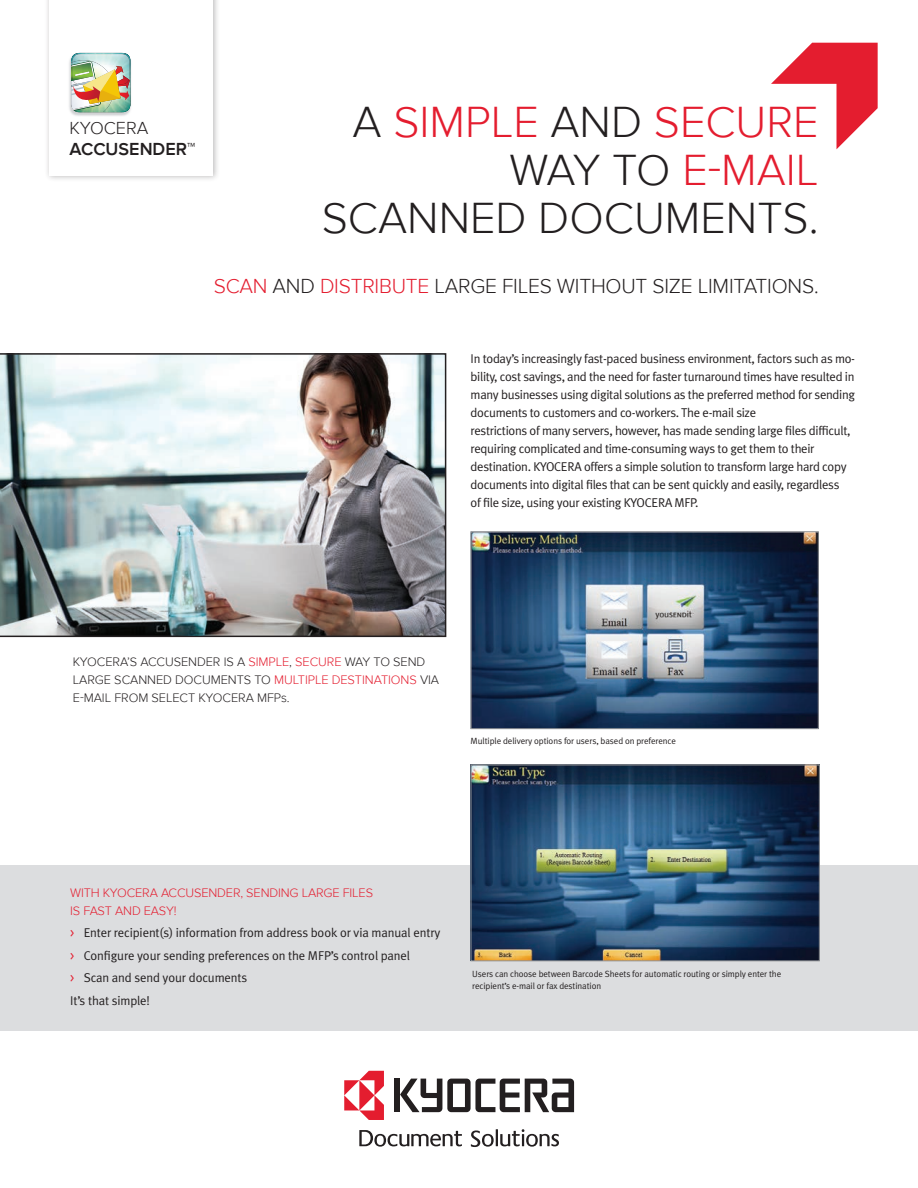
<style>
.page{position:relative;width:918px;height:1188px;background:#fff}
.page>*{position:absolute;margin:0;border:0;box-sizing:border-box;transform-origin:0 0}
.t1{font:300 45px "Proxima Nova";color:#e41d2f}
.t2{font:300 45px "Proxima Nova";color:#231f20}
.t3{font:300 21px "Proxima Nova";letter-spacing:-.01em;color:#231f20}
.t4{font:600 18px "Proxima Nova";color:#231f20}
.t5{font:300 18px "Proxima Nova";color:#231f20}
.t6{font:12.75px/18px "Meta Plus Normal";letter-spacing:-.025em;color:#231f20}
.t7{font:300 12.75px/18px "Proxima Nova";letter-spacing:-.005em;color:#231f20}
.t8{font:300 12.75px/18px "Proxima Nova";letter-spacing:-.01em;color:#e41d2f}
.t9{font:9px/12px "Meta Plus Normal";letter-spacing:-.01em;color:#231f20}
.s1{color:#231f20}
.s2{color:#e41d2f}
.s3{font-family:"Meta Plus Normal Caps";color:#e41d2f}
</style>
<div class="page">
<div style="left:0;top:865px;width:918px;height:165px;background:#dcdddf"></div>
<img style="left:0;top:353px;width:446px;height:284px">
<div style="left:44px;top:0;width:176px;height:182px;background:#231f20;opacity:.3"></div>
<div style="left:49px;top:0;width:164px;height:176px;background:#fff"></div>
<img style="left:69px;top:58px;width:60px;height:58px">
<img style="left:71px;top:53px;width:60px;height:59px">
<img style="left:72px;top:60px;width:36px;height:9px">
<img style="left:73px;top:81px;width:4px;height:3px">
<img style="left:72px;top:61px;width:24px;height:8px">
<img style="left:72px;top:80px;width:13px;height:1px">
<img style="left:72px;top:62px;width:23px;height:18px">
<img style="left:77px;top:81px;width:8px;height:3px">
<img style="left:75px;top:72px;width:10px;height:4px">
<img style="left:115px;top:69px;width:3px;height:15px">
<img style="left:85px;top:69px;width:30px;height:15px">
<img style="left:473px;top:533px;width:344px;height:194px">
<div style="left:471px;top:531px;width:348px;height:198px;border:1px solid #939598"></div>
<img style="left:473px;top:767px;width:345px;height:192px">
<div style="left:471px;top:765px;width:349px;height:196px;border:1px solid #939598"></div>
<div style="left:394px;top:1079px;width:6px;height:33px;background:#231f20"></div>
<svg style="left:400px;top:1079px;width:174px;height:33px"></svg>
<svg style="left:344px;top:1071px;width:40px;height:49px"></svg>
<svg style="left:471px;top:1129px;width:88px;height:18px"></svg>
<svg style="left:359px;top:1130px;width:103px;height:17px"></svg>
<svg style="left:771px;top:43px;width:107px;height:106px"></svg>
<p class="t5" style="left:70px;top:117px;width:80px">KYOCERA</p>
<p class="t4" style="left:70px;top:139px;width:127px">ACCUSENDER™</p>
<p class="t1" style="left:353px;top:96px;width:468px"><span class="s1">A</span> SIMPLE <span class="s1">AND</span> SECURE</p>
<p class="t1" style="left:510px;top:144px;width:310px"><span class="s1">WAY TO</span> E-MAIL</p>
<p class="t2" style="left:322px;top:192px;width:498px">SCANNED DOCUMENTS.</p>
<p class="t3" style="left:214px;top:274px;width:606px"><span class="s2">SCAN</span> AND <span class="s2">DISTRIBUTE</span> LARGE FILES WITHOUT SIZE LIMITATIONS.</p>
<p class="t6" style="left:471px;top:350px;width:386px">In today’s increasingly fast-paced business environment, factors such as mo&shy;bility, cost savings, and the need for faster turnaround times have resulted in many businesses using digital solutions as the preferred method for sending documents to customers and co-workers. The e-mail size<br>restrictions of many servers, however, has made sending large files difficult, requiring complicated and time-consuming ways to get them to their destination. KYOCERA offers a simple solution to transform large hard copy documents into digital files that can be sent quickly and easily, regardless<br>of file size, using your existing KYOCERA MFP.</p>
<p class="t7" style="left:73px;top:653px;width:368px">KYOCERA’S ACCUSENDER IS A <span class="s2">SIMPLE</span>, <span class="s2">SECURE</span> WAY TO SEND<br>LARGE SCANNED DOCUMENTS TO <span class="s2">MULTIPLE DESTINATIONS</span> VIA<br>E-MAIL FROM SELECT KYOCERA MFPs.</p>
<p class="t9" style="left:471px;top:734px;width:207px">Multiple delivery options for users, based on preference</p>
<p class="t8" style="left:70px;top:884px;width:304px">WITH KYOCERA ACCUSENDER, SENDING LARGE FILES<br>IS FAST AND EASY!</p>
<p class="t6" style="left:70px;top:924px;width:372px"><span class="s3">&gt;</span> Enter recipient(s) information from address book or via manual entry</p>
<p class="t6" style="left:70px;top:946px;width:341px"><span class="s3">&gt;</span> Configure your sending preferences on the MFP’s control panel</p>
<p class="t6" style="left:70px;top:969px;width:179px"><span class="s3">&gt;</span> Scan and send your documents</p>
<p class="t6" style="left:70px;top:991px;width:81px">It’s that simple!</p>
<p class="t9" style="left:472px;top:968px;width:310px">Users can choose between Barcode Sheets for automatic routing or simply enter the recipient’s e-mail or fax destination</p>
</div>
